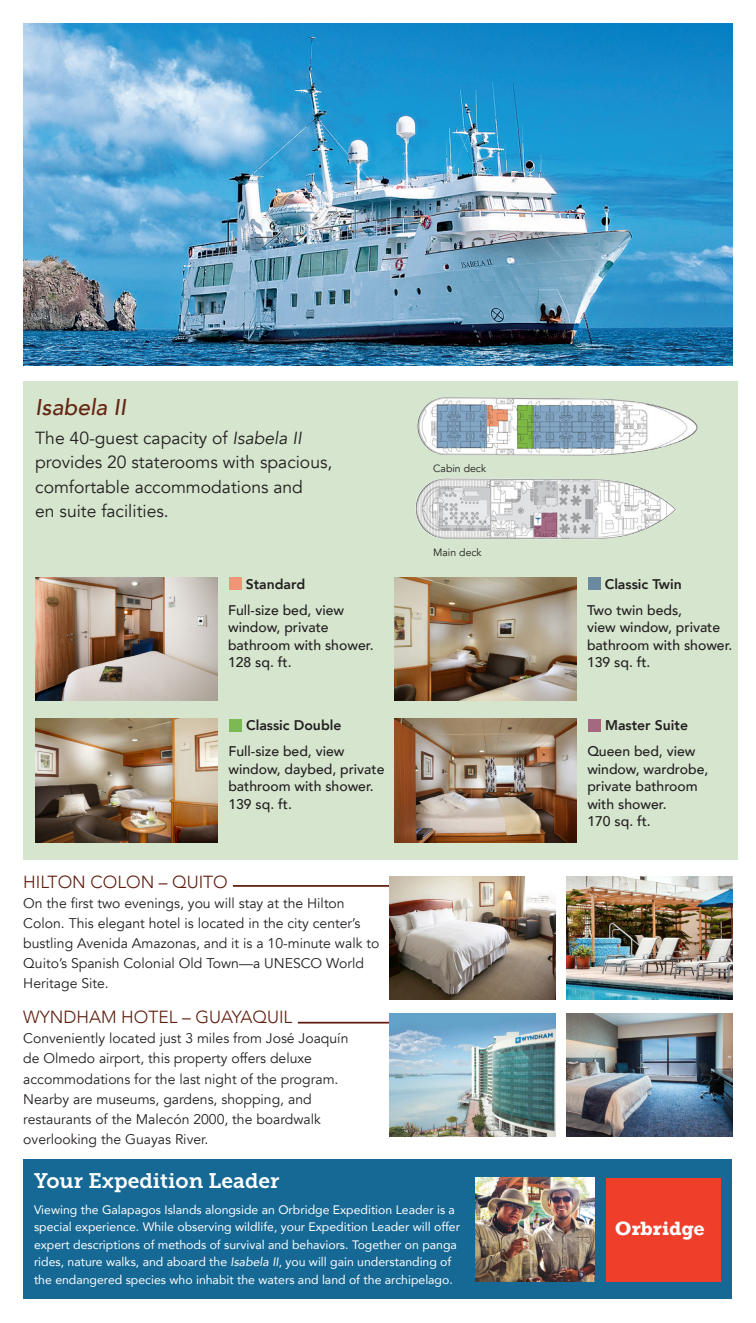
<style>
.page{position:relative;width:756px;height:1323px;background:#fff}
.page>*{position:absolute;margin:0;border:0;box-sizing:border-box;transform-origin:0 0}
.Heading{font:italic 500 22.75px "Avenir";color:#652613}
.Heading-2{font:21px "Museo Slab 700";color:#fff}
.t1{font:700 19.78px "Rockwell";color:#fff}
.Heading-3{font:17.5px/24.5px "Avenir";color:#231f20}
.bullets{font:300 17.5px "Avenir";color:#5f1d0d}
.Heading-4{font:14px/20.1px "Avenir";color:#231f20}
.t2{font:500 14px/17.5px "Avenir";color:#231f20}
.t3{font:800 14px "Avenir";color:#231f20}
.t4{font:12.25px/17.5px "Avenir";color:#fff}
.Heading-5{font:10.5px "Avenir";color:#231f20}
.s1{font-style:italic}
</style>
<div class="page">
<div style="left:24px;top:1159px;width:708px;height:139px;background:#166995"></div>
<div style="left:24px;top:381px;width:714px;height:479px;background:#d5e5ce"></div>
<div style="left:230px;top:577px;width:12px;height:13px;background:#f29576"></div>
<div style="left:589px;top:577px;width:12px;height:13px;background:#6c8a9f"></div>
<img style="left:475px;top:1178px;width:120px;height:103px">
<div style="left:606px;top:1178px;width:114px;height:103px;background:#ef3e29"></div>
<img style="left:35px;top:577px;width:182px;height:124px">
<img style="left:417px;top:397px;width:281px;height:59px">
<img style="left:415px;top:478px;width:261px;height:62px">
<img style="left:24px;top:24px;width:708px;height:341px">
<img style="left:395px;top:577px;width:182px;height:124px">
<div style="left:230px;top:719px;width:12px;height:12px;background:#7ab953"></div>
<img style="left:35px;top:719px;width:182px;height:123px">
<div style="left:589px;top:719px;width:12px;height:12px;background:#a56881"></div>
<img style="left:395px;top:719px;width:182px;height:123px">
<hr style="left:233px;top:885px;width:176px;height:2px;background:#5f1d0d">
<img style="left:389px;top:876px;width:167px;height:124px">
<img style="left:566px;top:876px;width:166px;height:124px">
<hr style="left:298px;top:1022px;width:126px;height:2px;background:#5f1d0d">
<img style="left:389px;top:1014px;width:167px;height:123px">
<img style="left:566px;top:1014px;width:166px;height:123px">
<p class="Heading" style="left:35px;top:394px;width:93px">Isabela II</p>
<p class="Heading-3" style="left:35px;top:426px;width:299px">The 40-guest capacity of <span class="s1">Isabela II </span>provides 20 staterooms with spacious, comfortable accommodations and<br>en suite facilities.</p>
<p class="t3" style="left:246px;top:573px;width:61px">Standard</p>
<p class="t2" style="left:228px;top:600px;width:147px">Full-size bed, view window, private bathroom with shower.</p>
<p class="t2" style="left:228px;top:653px;width:65px">128 sq. ft.</p>
<p class="t3" style="left:246px;top:714px;width:97px">Classic Double</p>
<p class="t2" style="left:228px;top:742px;width:158px">Full-size bed, view window, daybed, private bathroom with shower.</p>
<p class="t2" style="left:228px;top:794px;width:65px">139 sq. ft.</p>
<p class="bullets" style="left:23px;top:871px;width:206px">HILTON COLON – QUITO</p>
<p class="Heading-4" style="left:23px;top:893px;width:358px">On the first two evenings, you will stay at the Hilton Colon. This elegant hotel is located in the city center’s bustling Avenida Amazonas, and it is a 10-minute walk to Quito’s Spanish Colonial Old Town—a UNESCO World Heritage Site.</p>
<p class="bullets" style="left:23px;top:1007px;width:271px">WYNDHAM HOTEL – GUAYAQUIL</p>
<p class="Heading-4" style="left:23px;top:1029px;width:327px">Conveniently located just 3 miles from José Joaquín de Olmedo airport, this property offers deluxe accommodations for the last night of the program.<br>Nearby are museums, gardens, shopping, and restaurants of the Malecón 2000, the boardwalk overlooking the Guayas River.</p>
<p class="Heading-5" style="left:433px;top:463px;width:54px">Cabin deck</p>
<p class="Heading-5" style="left:433px;top:546px;width:50px">Main deck</p>
<p class="Heading-2" style="left:34px;top:1169px;width:247px">Your Expedition Leader</p>
<p class="t4" style="left:34px;top:1200px;width:427px">Viewing the Galapagos Islands alongside an Orbridge Expedition Leader is a special experience. While observing wildlife, your Expedition Leader will offer expert descriptions of methods of survival and behaviors. Together on panga rides, nature walks, and aboard the <span class="s1">Isabela II</span>, you will gain understanding of the endangered species who inhabit the waters and land of the archipelago.</p>
<p class="t3" style="left:605px;top:573px;width:79px">Classic Twin</p>
<p class="t2" style="left:587px;top:600px;width:147px">Two twin beds,<br>view window, private bathroom with shower.<br>139 sq. ft.</p>
<p class="t3" style="left:605px;top:714px;width:84px">Master Suite</p>
<p class="t2" style="left:587px;top:742px;width:123px">Queen bed, view window, wardrobe, private bathroom with shower.</p>
<p class="t2" style="left:587px;top:812px;width:65px">170 sq. ft.</p>
<p class="t1" style="left:615px;top:1217px;width:92px">Orbridge</p>
</div>
